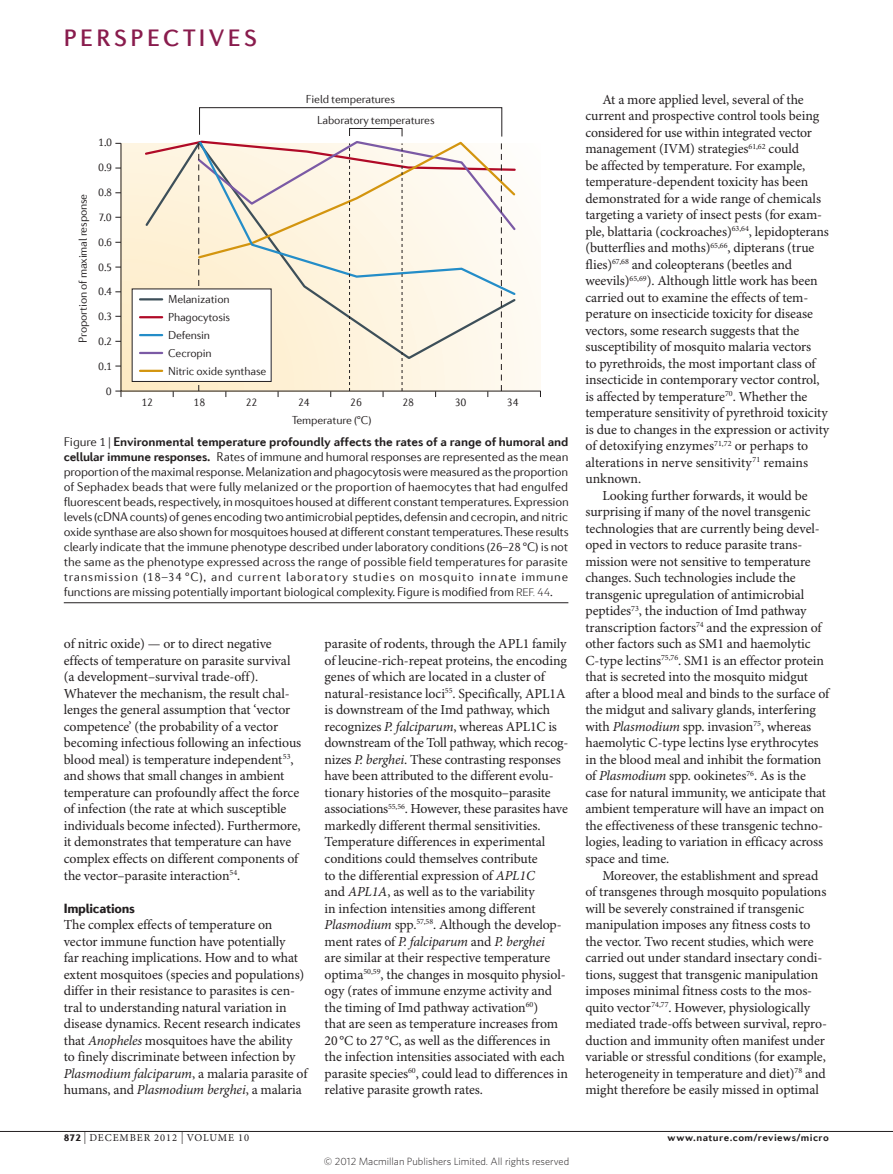
<style>
.page{position:relative;width:893px;height:1174px;background:#fff}
.page>*{position:absolute;margin:0;border:0;box-sizing:border-box;transform-origin:0 0}
.t1{font:500 24px "Diverda Sans Com";letter-spacing:.14em;color:#891c4d}
.bodyindent{font:13.8px/16.5px "Minion Pro";letter-spacing:-.005em;color:#231f20}
.bodyfirst{font:13.8px/16.5px "Minion Pro";letter-spacing:-.01em;color:#231f20}
.crosshead{font:900 13.5px "Diverda Sans Com";letter-spacing:-.02em;color:#231f20}
.figurecaption{font:300 12.75px/15px "Diverda Sans Com";letter-spacing:-.015em;color:#231f20;text-align:justify}
.t2{font:300 11.7px/24.8px "Diverda Sans Com";letter-spacing:-.015em;color:#231f20;text-align:center}
.t3{font:700 11.7px "Diverda Sans Com";color:#231f20}
.t4{font:300 10.5px "Whitney";color:#231f20}
.t5{font:700 10.5px "Diverda Sans Com";letter-spacing:.04em;color:#231f20}
.t6{font:10.5px "Minion Pro";letter-spacing:.085em;color:#231f20}
.s1{font-weight:700}
.s2{font-family:"Minion Pro";font-weight:400}
.s3{font-weight:300}
.s4{color:#891c4d}
.s5{font-style:italic}
.s6{font-family:"Diverda Sans Com";font-weight:900}
.s7{font-size:12px}
</style>
<div class="page">
<svg style="left:115px;top:391px;width:7px;height:6px"></svg>
<svg style="left:121px;top:143px;width:420px;height:248px"></svg>
<svg style="left:143px;top:107px;width:375px;height:290px"></svg>
<div style="left:132px;top:289px;width:139px;height:92px;background:#fff"></div>
<hr style="left:140px;top:298px;width:22px;height:2px;background:#3d4f59">
<hr style="left:140px;top:316px;width:22px;height:2px;background:#b00a27">
<hr style="left:140px;top:334px;width:22px;height:2px;background:#248dc8">
<hr style="left:140px;top:352px;width:22px;height:2px;background:#7b5aa5">
<hr style="left:140px;top:370px;width:22px;height:2px;background:#d3950f">
<hr style="left:0;top:1131px;width:893px;height:1px;background:#231f20">
<hr style="left:64px;top:602px;width:504px;height:1px;background:#231f20">
<h1 class="t1" style="left:64px;top:24px;width:195px">PERSPECTIVES</h1>
<p class="t2" style="left:306px;top:86px;width:90px">Field temperatures</p>
<p class="t2" style="left:71px;top:343px;width:151px;rotate:-90deg">Proportion of maximal response</p>
<p class="t2" style="left:98px;top:130px;width:16px">1.0<br>0.9<br>0.8<br>7.0<br>0.6<br>0.5<br>0.4<br>0.3<br>0.2<br>0.1<br>0</p>
<p class="t2" style="left:317px;top:107px;width:119px">Laboratory temperatures</p>
<p class="t2" style="left:141px;top:390px;width:13px">12</p>
<p class="t2" style="left:168px;top:290px;width:100px;line-height:18px;text-align:left">Melanization<br>Phagocytosis<br>Defensin<br>Cecropin<br>Nitric oxide synthase</p>
<p class="t2" style="left:194px;top:390px;width:13px">18</p>
<p class="t2" style="left:246px;top:390px;width:13px">22</p>
<p class="t2" style="left:298px;top:390px;width:13px">24</p>
<p class="t2" style="left:350px;top:390px;width:13px">26</p>
<p class="t2" style="left:402px;top:390px;width:13px">28</p>
<p class="t2" style="left:455px;top:390px;width:13px">30</p>
<p class="t2" style="left:507px;top:390px;width:13px">34</p>
<p class="t2" style="left:292px;top:408px;width:81px">Temperature (°C)</p>
<p class="figurecaption" style="left:64px;top:434px;width:506px">Figure 1 | <span class="s1">Environmental temperature profoundly affects the rates of a range of humoral and cellular immune responses.</span> Rates of immune and humoral responses are represented as the mean proportion of the maximal response. Melanization and phagocytosis were measured as the proportion of Sephadex beads that were fully melanized or the proportion of haemocytes that had engulfed fluorescent beads, respectively, in mosquitoes housed at different constant temperatures. Expression levels (cDNA counts) of genes encoding two antimicrobial peptides, defensin and cecropin, and nitric oxide synthase are also shown for mosquitoes housed at different constant temperatures. These results clearly indicate that the immune phenotype described under laboratory conditions (26–28 <span class="s2">°</span>C) is not the same as the phenotype expressed across the range of possible field temperatures for parasite transmission (18–34 <span class="s2">°</span>C), and current laboratory studies on mosquito innate immune functions are missing potentially important biological complexity. Figure is modified from</p>
<p class="t3" style="left:397px;top:448px;width:158px">Nature Reviews <span class="s3">|</span> <span class="s4">Microbiology</span></p>
<p class="figurecaption" style="left:537px;top:584px;width:17px">✔✔.</p>
<p class="bodyindent" style="left:64px;top:636px;width:239px">of nitric oxide) — or to direct negative effects of temperature on parasite survival (a development–survival trade-off).<br>Whatever the mechanism, the result chal&shy;lenges the general assumption that ‘vector competence’ (the probability of a vector becoming infectious following an infectious blood meal) is temperature independent<sup>53</sup>, and shows that small changes in ambient temperature can profoundly affect the force of infection (the rate at which susceptible individuals become infected). Furthermore, it demonstrates that temperature can have complex effects on different components of the vector–parasite interaction<sup>54</sup>.</p>
<p class="crosshead" style="left:64px;top:899px;width:73px">Implications</p>
<p class="bodyfirst" style="left:64px;top:917px;width:245px">The complex effects of temperature on vector immune function have potentially<br>far reaching implications. How and to what extent mosquitoes (species and populations) differ in their resistance to parasites is cen&shy;tral to understanding natural variation in disease dynamics. Recent research indicates that <span class="s5">Anopheles</span> mosquitoes have the ability<br>to finely discriminate between infection by <span class="s5">Plasmodium falciparum</span>, a malaria parasite of humans, and <span class="s5">Plasmodium berghei</span>, a malaria</p>
<p class="bodyfirst" style="left:325px;top:636px;width:245px">parasite of rodents, through the APL1 family of leucine-rich-repeat proteins, the encoding genes of which are located in a cluster of natural-resistance loci<sup>55</sup>. Specifically, APL1A is downstream of the Imd pathway, which recognizes <span class="s5">P. falciparum</span>, whereas APL1C is downstream of the Toll pathway, which recog&shy;nizes <span class="s5">P. berghei</span>. These contrasting responses have been attributed to the different evolu&shy;tionary histories of the mosquito–parasite associations<sup>55,56</sup>. However, these parasites have markedly different thermal sensitivities.<br>Temperature differences in experimental conditions could themselves contribute<br>to the differential expression of <span class="s5">APL1C<br></span>and <span class="s5">APL1A</span>, as well as to the variability<br>in infection intensities among different <span class="s5">Plasmodium</span> spp.<sup>57,58</sup>. Although the develop&shy;ment rates of <span class="s5">P. falciparum</span> and <span class="s5">P. berghei<br></span>are similar at their respective temperature optima<sup>50,59</sup>, the changes in mosquito physiol&shy;ogy (rates of immune enzyme activity and the timing of Imd pathway activation<sup>60</sup>)<br>that are seen as temperature increases from 20°C to 27°C, as well as the differences in the infection intensities associated with each parasite species<sup>60</sup>, could lead to differences in relative parasite growth rates.</p>
<p class="bodyindent" style="left:585px;top:92px;width:245px;text-indent:17px">At a more applied level, several of the current and prospective control tools being considered for use within integrated vector management (IVM) strategies<sup>61,62</sup> could<br>be affected by temperature. For example, temperature-dependent toxicity has been demonstrated for a wide range of chemicals targeting a variety of insect pests (for exam&shy;ple, blattaria (cockroaches)<sup>63,64</sup>, lepidopterans (butterflies and moths)<sup>65,66</sup>, dipterans (true flies)<sup>67,68</sup> and coleopterans (beetles and weevils)<sup>65,69</sup>). Although little work has been carried out to examine the effects of tem&shy;perature on insecticide toxicity for disease vectors, some research suggests that the susceptibility of mosquito malaria vectors<br>to pyrethroids, the most important class of insecticide in contemporary vector control, is affected by temperature<sup>70</sup>. Whether the temperature sensitivity of pyrethroid toxicity is due to changes in the expression or activity of detoxifying enzymes<sup>71,72</sup> or perhaps to alterations in nerve sensitivity<sup>71</sup> remains unknown.</p>
<p class="bodyindent" style="left:585px;top:488px;width:245px;text-indent:17px">Looking further forwards, it would be surprising if many of the novel transgenic technologies that are currently being devel&shy;oped in vectors to reduce parasite trans&shy;mission were not sensitive to temperature changes. Such technologies include the transgenic upregulation of antimicrobial peptides<sup>73</sup>, the induction of Imd pathway transcription factors<sup>74</sup> and the expression of other factors such as SM1 and haemolytic C‑type lectins<sup>75,76</sup>. SM1 is an effector protein that is secreted into the mosquito midgut after a blood meal and binds to the surface of the midgut and salivary glands, interfering with <span class="s5">Plasmodium</span> spp. invasion<sup>75</sup>, whereas haemolytic C‑type lectins lyse erythrocytes in the blood meal and inhibit the formation of <span class="s5">Plasmodium</span> spp. ookinetes<sup>76</sup>. As is the case for natural immunity, we anticipate that ambient temperature will have an impact on the effectiveness of these transgenic techno&shy;logies, leading to variation in efficacy across space and time.</p>
<p class="bodyindent" style="left:585px;top:867px;width:243px;text-indent:17px">Moreover, the establishment and spread of transgenes through mosquito populations will be severely constrained if transgenic manipulation imposes any fitness costs to the vector. Two recent studies, which were carried out under standard insectary condi&shy;tions, suggest that transgenic manipulation imposes minimal fitness costs to the mos&shy;quito vector<sup>74,77</sup>. However, physiologically mediated trade-offs between survival, repro&shy;duction and immunity often manifest under variable or stressful conditions (for example, heterogeneity in temperature and diet)<sup>78</sup> and might therefore be easily missed in optimal</p>
<p class="t6" style="left:64px;top:1131px;width:187px"><span class="s6">872</span> <span class="s7">|</span> DECEMBER 2012 <span class="s7">|</span> VOLUME 10</p>
<p class="t5" style="left:667px;top:1130px;width:163px">www.nature.com/reviews/micro</p>
<p class="t4" style="left:324px;top:1154px;width:247px">© 2012 Macmillan Publishers Limited. All rights reserved</p>
</div>
